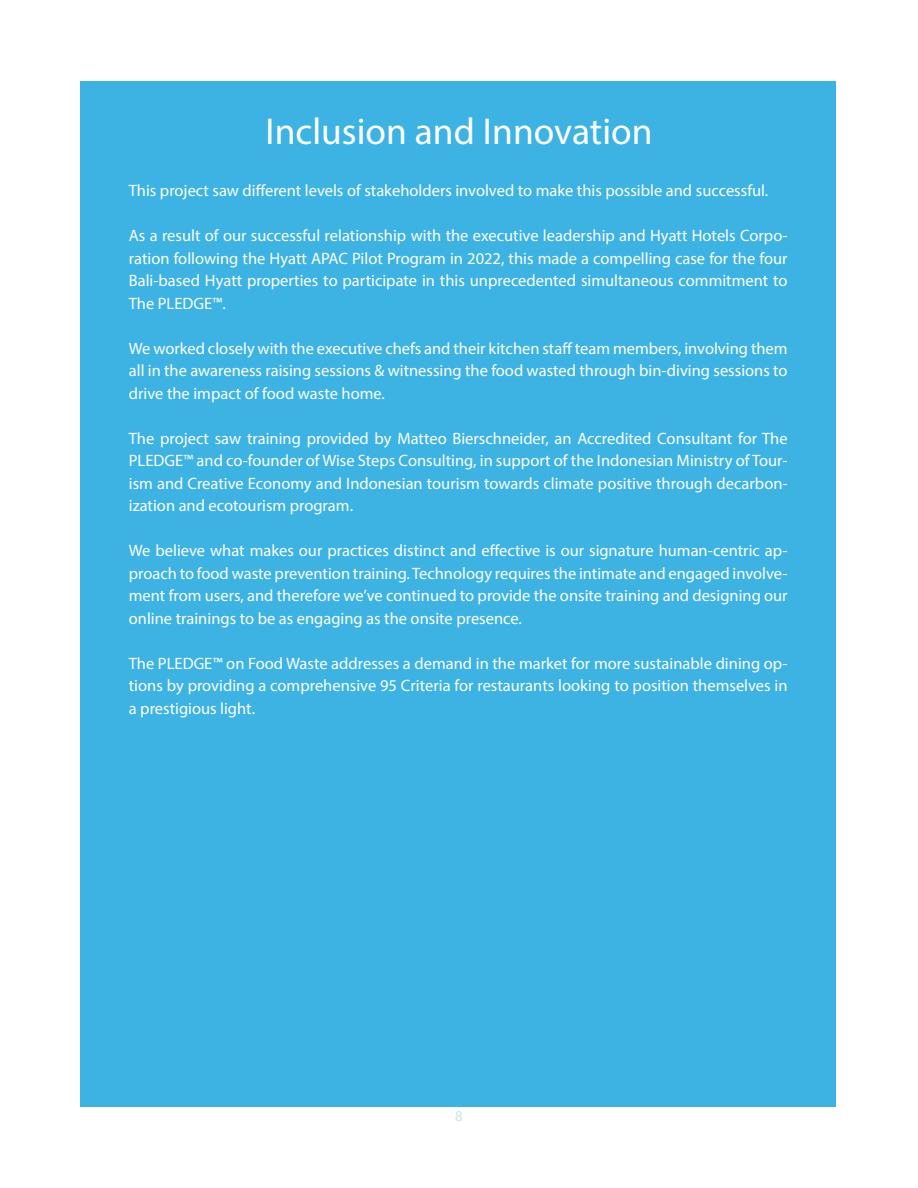
<style>
.page{position:relative;width:918px;height:1188px;background:#fff}
.page>*{position:absolute;margin:0;border:0;box-sizing:border-box;transform-origin:0 0}
.Heading_Text_40pt_Size_Align_Center{font:37.5px "Myriad Pro";color:#fff}
.Body_Text_10pt_Size_Align_Center{font:16.5px/22.5px "Myriad Pro";color:#fff;text-align:justify}
.t1{font:15px "Myriad Pro";color:#c5e6e2}
</style>
<div class="page">
<div style="left:80px;top:81px;width:756px;height:1026px;background:#3db3e3"></div>
<p class="Heading_Text_40pt_Size_Align_Center" style="left:265px;top:109px;width:389px">Inclusion and Innovation</p>
<p class="Body_Text_10pt_Size_Align_Center" style="left:129px;top:179px;width:641px">This project saw different levels of stakeholders involved to make this possible and successful.</p>
<p class="Body_Text_10pt_Size_Align_Center" style="left:129px;top:224px;width:660px">As a result of our successful relationship with the executive leadership and Hyatt Hotels Corpo&shy;ration following the Hyatt APAC Pilot Program in 2022, this made a compelling case for the four Bali-based Hyatt properties to participate in this unprecedented simultaneous commitment to The PLEDGE™.</p>
<p class="Body_Text_10pt_Size_Align_Center" style="left:129px;top:337px;width:660px">We worked closely with the executive chefs and their kitchen staff team members, involving them all in the awareness raising sessions &amp; witnessing the food wasted through bin-diving sessions to drive the impact of food waste home.</p>
<p class="Body_Text_10pt_Size_Align_Center" style="left:129px;top:427px;width:660px">The project saw training provided by Matteo Bierschneider, an Accredited Consultant for The PLEDGE™ and co-founder of Wise Steps Consulting, in support of the Indonesian Ministry of Tour&shy;ism and Creative Economy and Indonesian tourism towards climate positive through decarbon&shy;ization and ecotourism program.</p>
<p class="Body_Text_10pt_Size_Align_Center" style="left:129px;top:539px;width:660px">We believe what makes our practices distinct and effective is our signature human-centric ap&shy;proach to food waste prevention training. Technology requires the intimate and engaged involve&shy;ment from users, and therefore we’ve continued to provide the onsite training and designing our online trainings to be as engaging as the onsite presence.</p>
<p class="Body_Text_10pt_Size_Align_Center" style="left:129px;top:652px;width:660px">The PLEDGE™ on Food Waste addresses a demand in the market for more sustainable dining op&shy;tions by providing a comprehensive 95 Criteria for restaurants looking to position themselves in a prestigious light.</p>
<p class="t1" style="left:455px;top:1107px;width:9px">8</p>
</div>
